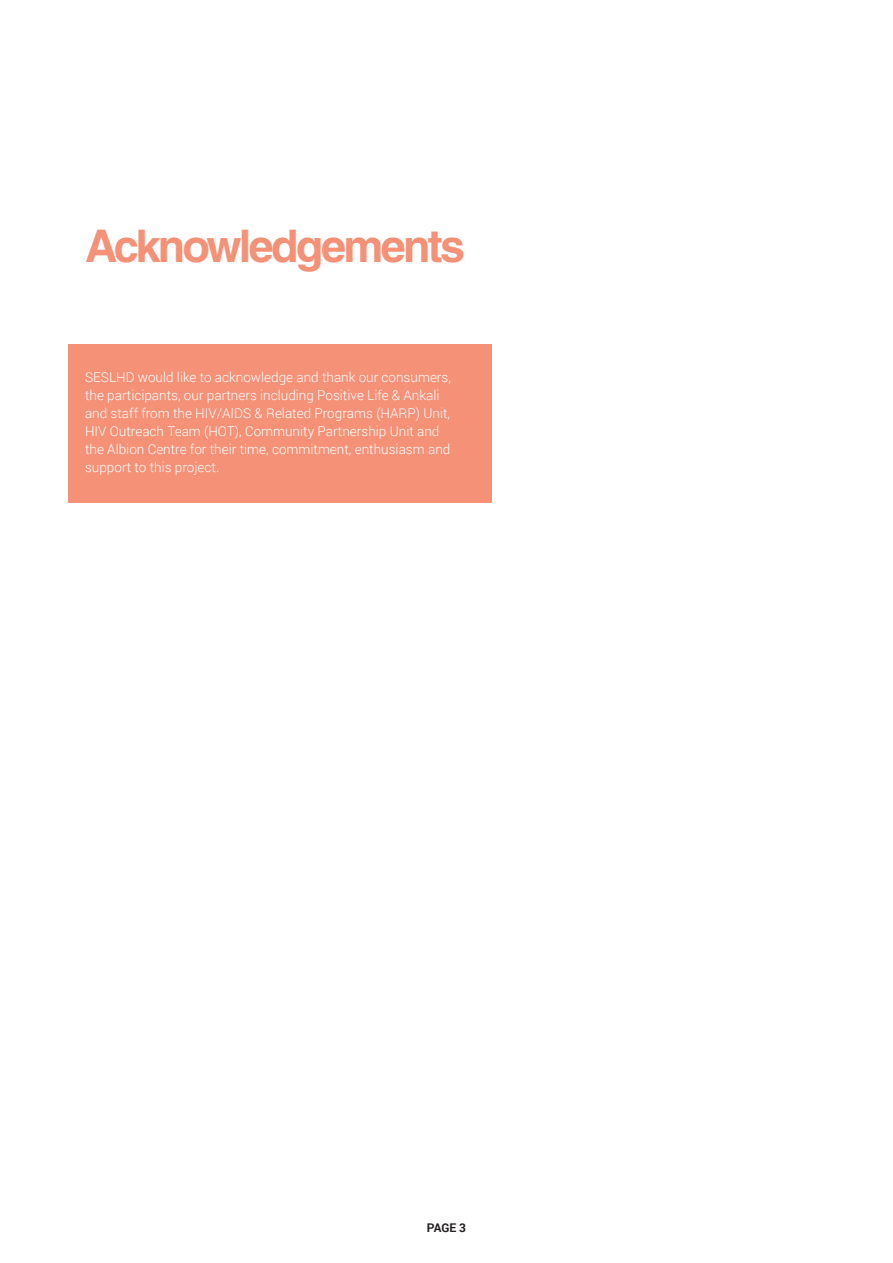
<style>
.page{position:relative;width:893px;height:1263px;background:#fff}
.page>*{position:absolute;margin:0;border:0;box-sizing:border-box;transform-origin:0 0}
.t1{font:700 45px "Helvetica LT Std";letter-spacing:-.06em;color:#f59177}
.t2{font:300 13.5px/18px "Roboto";color:#fff}
.t3{font:700 12px "Roboto";color:#231f20}
</style>
<div class="page">
<div style="left:68px;top:344px;width:424px;height:158px;background:#f59177"></div>
<h1 class="t1" style="left:85px;top:219px;width:382px">Acknowledgements</h1>
<p class="t2" style="left:85px;top:368px;width:367px">SESLHD would like to acknowledge and thank our consumers, the participants, our partners including Positive Life &amp; Ankali and staff from the HIV/AIDS &amp; Related Programs (HARP) Unit, HIV Outreach Team (HOT), Community Partnership Unit and the Albion Centre for their time, commitment, enthusiasm and support to this project.</p>
<p class="t3" style="left:427px;top:1219px;width:41px">PAGE 3</p>
</div>
